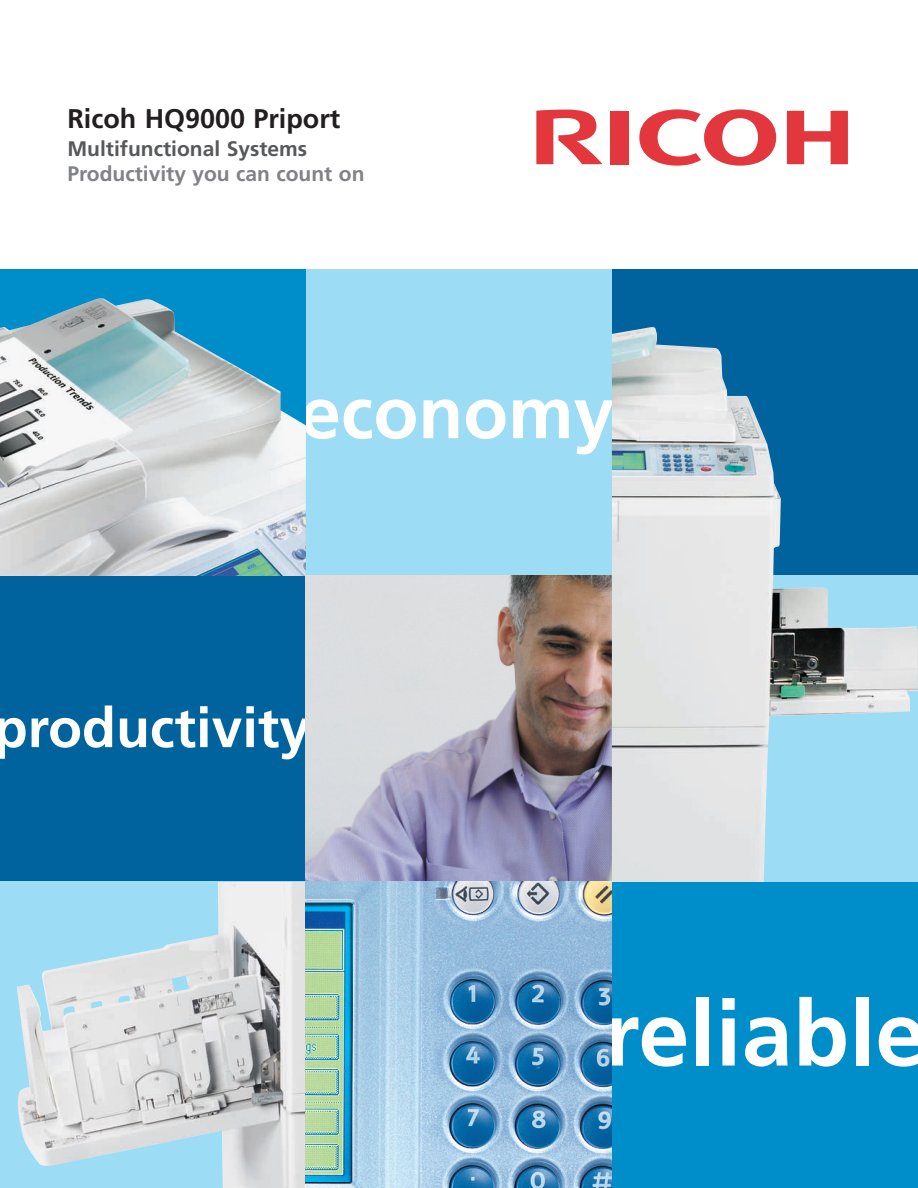
<style>
.page{position:relative;width:918px;height:1188px;background:#fff}
.page>*{position:absolute;margin:0;border:0;box-sizing:border-box;transform-origin:0 0}
.t1{font:700 91.5px "Frutiger";letter-spacing:.005em;color:#fff}
.t2{font:700 73.5px "Frutiger";color:#fff}
.t3{font:700 55.5px "Frutiger";color:#fff}
.t4{font:700 27px "Frutiger";color:#231f20}
.t5{font:700 21px "Frutiger";color:#808285}
.t6{font:700 21px "Frutiger";color:#57585a}
</style>
<div class="page">
<hr style="left:0;top:0;width:1px;height:108px;background:#008eca">
<svg style="left:639px;top:109px;width:137px;height:57px"></svg>
<svg style="left:787px;top:111px;width:61px;height:53px"></svg>
<div style="left:611px;top:111px;width:18px;height:53px;background:#e1373d"></div>
<svg style="left:536px;top:110px;width:67px;height:54px"></svg>
<div style="left:306px;top:270px;width:306px;height:306px;background:#9ddcf5"></div>
<div style="left:0;top:576px;width:306px;height:306px;background:#00639e"></div>
<div style="left:612px;top:882px;width:306px;height:306px;background:#008eca"></div>
<div style="left:0;top:270px;width:306px;height:306px;background:#008eca"></div>
<img style="left:0;top:298px;width:306px;height:278px">
<div style="left:612px;top:270px;width:306px;height:306px;background:#00639e"></div>
<img style="left:306px;top:576px;width:306px;height:306px">
<img style="left:612px;top:327px;width:306px;height:555px">
<div style="left:0;top:882px;width:306px;height:306px;background:#9ddcf5"></div>
<img style="left:16px;top:882px;width:290px;height:306px">
<img style="left:306px;top:882px;width:306px;height:306px">
<p class="t4" style="left:67px;top:108px;width:275px">Ricoh HQ9000 Priport</p>
<p class="t6" style="left:67px;top:140px;width:241px">Multifunctional Systems</p>
<p class="t5" style="left:67px;top:166px;width:299px">Productivity you can count on</p>
<h2 class="t2" style="left:300px;top:383px;width:316px">economy</h2>
<h3 class="t3" style="left:-6px;top:705px;width:318px">productivity</h3>
<h1 class="t1" style="left:604px;top:997px;width:324px">reliable</h1>
</div>
